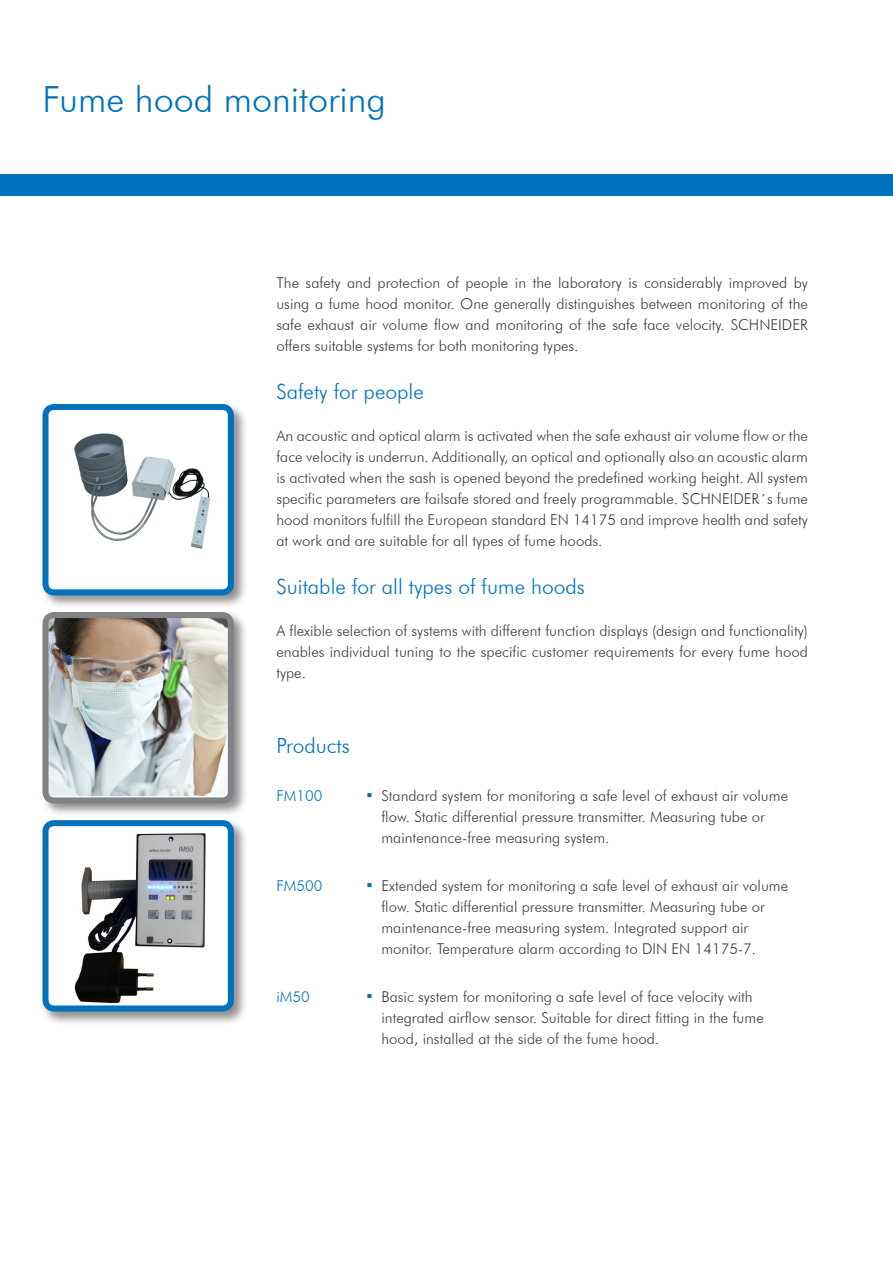
<style>
.page{position:relative;width:893px;height:1263px;background:#fff}
.page>*{position:absolute;margin:0;border:0;box-sizing:border-box;transform-origin:0 0}
.t1{font:300 36px "Futura BT";color:#0072bc}
.t2{font:300 21px "Futura BT";color:#0072bc}
.t3{font:300 15px/21px "Futura BT";color:#3e3e3f;text-align:justify}
.t4{font:300 15px "Futura BT";color:#0072bc}
.s1{font-family:"Arial";font-weight:400;font-size:18px;color:#0072bc}
</style>
<div class="page">
<div style="left:0;top:174px;width:893px;height:22px;background:#0072bc"></div>
<div style="left:40px;top:610px;width:208px;height:208px;background:#231f20;opacity:.5"></div>
<img style="left:50px;top:619px;width:177px;height:177px">
<div style="left:43px;top:612px;width:191px;height:191px;border:6px solid #808285;border-radius:9px"></div>
<div style="left:40px;top:402px;width:208px;height:208px;background:#231f20;opacity:.5"></div>
<div style="left:46px;top:407px;width:185px;height:185px;background:#fff;border-radius:9px"></div>
<img style="left:74px;top:433px;width:137px;height:116px">
<div style="left:43px;top:404px;width:191px;height:191px;border:6px solid #0072bc;border-radius:9px"></div>
<div style="left:40px;top:818px;width:208px;height:208px;background:#231f20;opacity:.5"></div>
<div style="left:46px;top:823px;width:185px;height:185px;background:#fff;border-radius:9px"></div>
<img style="left:74px;top:833px;width:132px;height:171px">
<div style="left:43px;top:820px;width:191px;height:191px;border:6px solid #0072bc;border-radius:9px"></div>
<p class="t1" style="left:43px;top:78px;width:345px">Fume hood monitoring</p>
<p class="t3" style="left:276px;top:272px;width:533px">The safety and protection of people in the laboratory is considerably improved by using a fume hood monitor. One generally distinguishes between monitoring of the safe exhaust air volume flow and monitoring of the safe face velocity. SCHNEIDER offers suitable systems for both monitoring types.</p>
<p class="t2" style="left:276px;top:379px;width:149px">Safety for people</p>
<p class="t3" style="left:276px;top:425px;width:533px">An acoustic and optical alarm is activated when the safe exhaust air volume flow or the face velocity is underrun. Additionally, an optical and optionally also an acoustic alarm is activated when the sash is opened beyond the predefined working height. All system specific parameters are failsafe stored and freely programmable. SCHNEIDER´s fume hood monitors fulfill the European standard EN 14175 and improve health and safety at work and are suitable for all types of fume hoods.</p>
<p class="t2" style="left:276px;top:574px;width:310px">Suitable for all types of fume hoods</p>
<p class="t3" style="left:276px;top:620px;width:533px">A flexible selection of systems with different function displays (design and functionality) enables individual tuning to the specific customer requirements for every fume hood type.</p>
<p class="t2" style="left:276px;top:733px;width:75px">Products</p>
<p class="t4" style="left:276px;top:786px;width:47px">FM100</p>
<p class="t3" style="left:381px;top:785px;width:408px;text-align:left;text-indent:-15px"><span class="s1">▪</span> Standard system for monitoring a safe level of exhaust air volume flow. Static differential pressure transmitter. Measuring tube or maintenance-free measuring system.</p>
<p class="t4" style="left:276px;top:876px;width:47px">FM500</p>
<p class="t3" style="left:381px;top:875px;width:408px;text-align:left;text-indent:-15px"><span class="s1">▪</span> Extended system for monitoring a safe level of exhaust air volume flow. Static differential pressure transmitter. Measuring tube or maintenance-free measuring system. Integrated support air monitor. Temperature alarm according to DIN EN 14175-7.</p>
<p class="t4" style="left:276px;top:987px;width:35px">iM50</p>
<p class="t3" style="left:381px;top:986px;width:384px;text-align:left;text-indent:-15px"><span class="s1">▪</span> Basic system for monitoring a safe level of face velocity with integrated airflow sensor. Suitable for direct fitting in the fume hood, installed at the side of the fume hood.</p>
</div>
